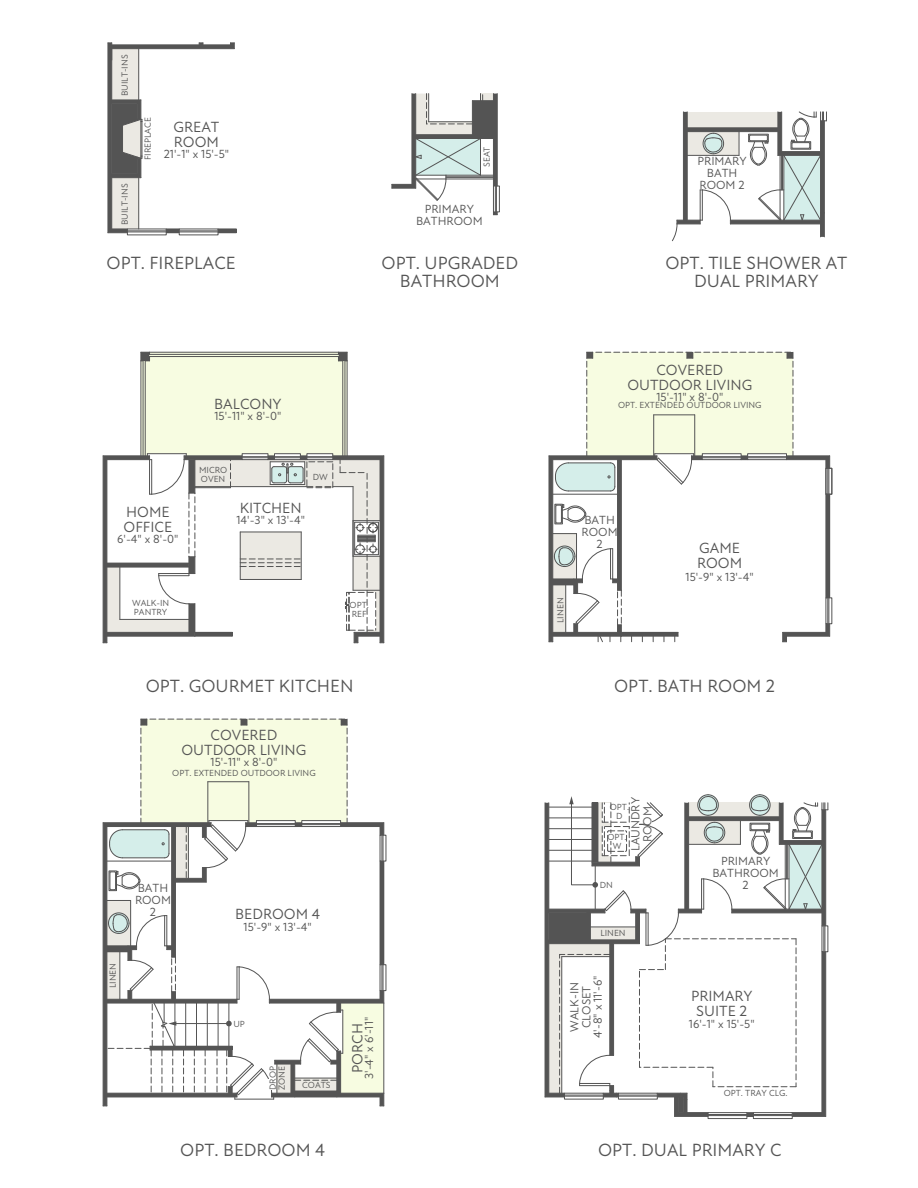
<style>
.page{position:relative;width:918px;height:1188px;background:#fff}
.page>*{position:absolute;margin:0;border:0;box-sizing:border-box;transform-origin:0 0}
.t1{font:18px/18px "Atten New";color:#545454;text-align:center}
.t2{font:15px/15px "Atten New";color:#545454}
.t3{font:12px/12px "Atten New";color:#545454;text-align:center}
.t4{font:9px/9px "Atten New";color:#545454}
</style>
<div class="page">
<svg style="left:108px;top:43px;width:128px;height:190px"></svg>
<div style="left:493px;top:186px;width:7px;height:26px;border:1px solid #545454"></div>
<svg style="left:392px;top:94px;width:106px;height:121px"></svg>
<svg style="left:672px;top:111px;width:155px;height:131px"></svg>
<svg style="left:103px;top:352px;width:281px;height:291px"></svg>
<hr style="left:107px;top:563px;width:82px;height:1px;background:#545454">
<div style="left:826px;top:597px;width:6px;height:27px;border:1px solid #545454"></div>
<div style="left:826px;top:468px;width:6px;height:27px;border:1px solid #545454"></div>
<div style="left:708px;top:1112px;width:39px;height:7px;border:1px solid #545454"></div>
<div style="left:753px;top:1112px;width:40px;height:7px;border:1px solid #545454"></div>
<svg style="left:545px;top:794px;width:284px;height:323px"></svg>
<div style="left:615px;top:969px;width:17px;height:58px;background:#fff"></div>
<svg style="left:103px;top:719px;width:281px;height:388px"></svg>
<hr style="left:359px;top:901px;width:1px;height:38px;background:#200400">
<div style="left:176px;top:884px;width:19px;height:62px;background:#fff"></div>
<svg style="left:549px;top:352px;width:281px;height:291px"></svg>
<img style="left:695px;top:532px;width:12px;height:14px">
<p class="t4" style="left:120px;top:96px;width:43px;rotate:-90deg">BUILT-INS</p>
<p class="t4" style="left:120px;top:225px;width:43px;rotate:-90deg">BUILT-INS</p>
<p class="t4" style="left:143px;top:160px;width:45px;rotate:-90deg">FIREPLACE</p>
<p class="t2" style="left:174px;top:120px;width:47px">GREAT<br>ROOM</p>
<p class="t3" style="left:164px;top:149px;width:67px">21'-1" x 15'-5"</p>
<h1 class="t1" style="left:107px;top:255px;width:131px">OPT. FIREPLACE</h1>
<p class="t4" style="left:483px;top:167px;width:22px;rotate:-90deg">SEAT</p>
<p class="t3" style="left:416px;top:203px;width:68px">PRIMARY<br>BATHROOM</p>
<h1 class="t1" style="left:382px;top:255px;width:138px">OPT. UPGRADED<br>BATHROOM</h1>
<p class="t2" style="left:214px;top:397px;width:69px">BALCONY</p>
<p class="t2" style="left:124px;top:505px;width:50px">HOME<br>OFFICE</p>
<p class="t3" style="left:117px;top:533px;width:63px">6'-4" x 8'-0"</p>
<p class="t3" style="left:214px;top:410px;width:68px">15'-11" x 8'-0"</p>
<p class="t4" style="left:199px;top:466px;width:30px">MICRO<br>OVEN</p>
<p class="t2" style="left:240px;top:500px;width:64px">KITCHEN</p>
<p class="t3" style="left:236px;top:514px;width:70px">14'-3" x 13'-4"</p>
<p class="t4" style="left:313px;top:473px;width:17px">DW</p>
<p class="t4" style="left:132px;top:599px;width:39px">WALK-IN<br>PANTRY</p>
<p class="t4" style="left:350px;top:601px;width:21px">OPT.<br>REF</p>
<h1 class="t1" style="left:146px;top:677px;width:209px">OPT. GOURMET KITCHEN</h1>
<p class="t2" style="left:182px;top:728px;width:126px;text-align:center">COVERED<br>OUTDOOR LIVING</p>
<p class="t3" style="left:211px;top:756px;width:68px">15'-11" x 8'-0"</p>
<p class="t4" style="left:172px;top:769px;width:145px">OPT. EXTENDED OUTDOOR LIVING</p>
<p class="t4" style="left:108px;top:988px;width:27px;rotate:-90deg">LINEN</p>
<p class="t3" style="left:135px;top:883px;width:38px">BATH<br>ROOM<br>2</p>
<p class="t2" style="left:235px;top:907px;width:86px">BEDROOM 4</p>
<p class="t3" style="left:244px;top:922px;width:70px">15'-9" x 13'-4"</p>
<p class="t4" style="left:233px;top:1020px;width:13px">UP</p>
<p class="t4" style="left:268px;top:1090px;width:25px;rotate:-90deg">DROP<br>ZONE</p>
<p class="t4" style="left:302px;top:1081px;width:30px">COATS</p>
<h1 class="t1" style="left:180px;top:1141px;width:147px">OPT. BEDROOM 4</h1>
<p class="t2" style="left:350px;top:1073px;width:51px;rotate:-90deg">PORCH</p>
<p class="t3" style="left:364px;top:1079px;width:64px;rotate:-90deg">3'-4" x 6'-11"</p>
<p class="t3" style="left:697px;top:155px;width:51px">PRIMARY<br>BATH<br>ROOM 2</p>
<h1 class="t1" style="left:665px;top:255px;width:184px">OPT. TILE SHOWER AT<br>DUAL PRIMARY</h1>
<p class="t2" style="left:627px;top:362px;width:126px;text-align:center">COVERED<br>OUTDOOR LIVING</p>
<p class="t3" style="left:656px;top:391px;width:68px">15'-11" x 8'-0"</p>
<p class="t4" style="left:618px;top:401px;width:145px">OPT. EXTENDED OUTDOOR LIVING</p>
<p class="t3" style="left:582px;top:514px;width:38px">BATH<br>ROOM<br>2</p>
<p class="t4" style="left:556px;top:623px;width:27px;rotate:-90deg">LINEN</p>
<p class="t2" style="left:697px;top:541px;width:47px">GAME<br>ROOM</p>
<p class="t3" style="left:686px;top:571px;width:70px">15'-9" x 13'-4"</p>
<h1 class="t1" style="left:614px;top:677px;width:163px">OPT. BATH ROOM 2</h1>
<p class="t3" style="left:630px;top:851px;width:56px;rotate:-90deg">LAUNDRY<br>ROOM</p>
<p class="t4" style="left:610px;top:802px;width:21px;text-align:center">OPT.<br>D</p>
<p class="t4" style="left:607px;top:833px;width:21px;text-align:center">OPT.<br>W</p>
<p class="t4" style="left:600px;top:881px;width:15px">DN</p>
<p class="t4" style="left:600px;top:928px;width:27px">LINEN</p>
<p class="t3" style="left:712px;top:855px;width:68px">PRIMARY<br>BATHROOM<br>2</p>
<p class="t3" style="left:569px;top:1038px;width:64px;line-height:11.6px;rotate:-90deg">WALK-IN<br>CLOSET<br>4'-8" x 11'-6"</p>
<p class="t2" style="left:691px;top:989px;width:63px;text-align:center">PRIMARY<br>SUITE 2</p>
<p class="t3" style="left:689px;top:1018px;width:67px">16'-1" x 15'-5"</p>
<p class="t4" style="left:724px;top:1089px;width:65px">OPT. TRAY CLG.</p>
<h1 class="t1" style="left:598px;top:1141px;width:185px">OPT. DUAL PRIMARY C</h1>
</div>
